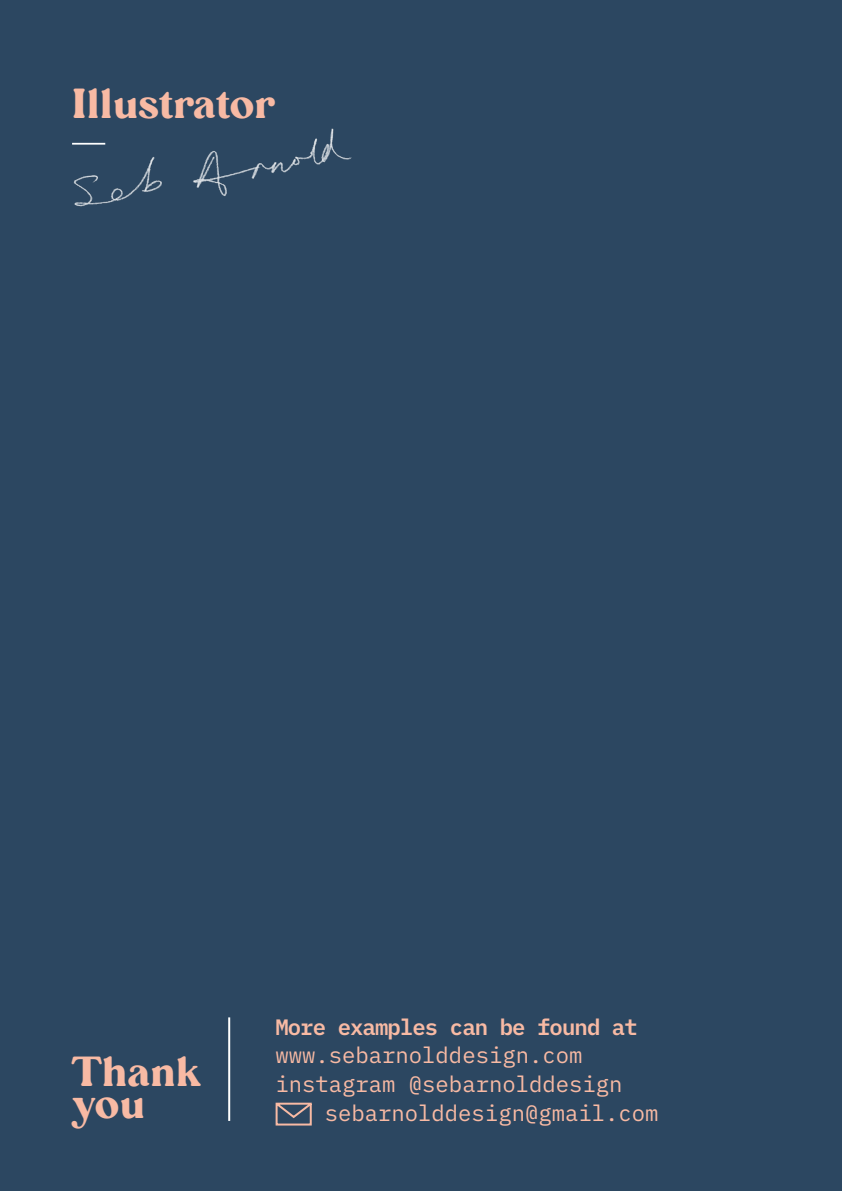
<style>
.page{position:relative;width:842px;height:1191px;background:#2c4761}
.page>*{position:absolute;margin:0;border:0;box-sizing:border-box;transform-origin:0 0}
.t1{font:40.3px/32.3px "Carena";color:#f8baa4}
.t2{font:22.3px "IBM Plex Mono";color:#f8baa4}
.t3{font:600 22.3px "IBM Plex Mono";letter-spacing:-.04em;color:#f8baa4}
</style>
<div class="page">
<hr style="left:228px;top:1017px;width:2px;height:104px;background:#fff">
<hr style="left:72px;top:143px;width:33px;height:2px;background:#fff">
<img style="left:73px;top:175px;width:59px;height:32px">
<img style="left:132px;top:128px;width:220px;height:68px">
<svg style="left:275px;top:1102px;width:37px;height:24px"></svg>
<h1 class="t1" style="left:72px;top:89px;width:205px">Illustrator</h1>
<h1 class="t1" style="left:72px;top:1057px;width:131px">Thank you</h1>
<p class="t3" style="left:275px;top:1009px;width:364px">More examples can be found at</p>
<p class="t2" style="left:275px;top:1038px;width:309px">www.sebarnolddesign.com</p>
<p class="t2" style="left:275px;top:1067px;width:349px">instagram @sebarnolddesign</p>
<p class="t2" style="left:325px;top:1096px;width:335px">sebarnolddesign@gmail.com</p>
</div>
